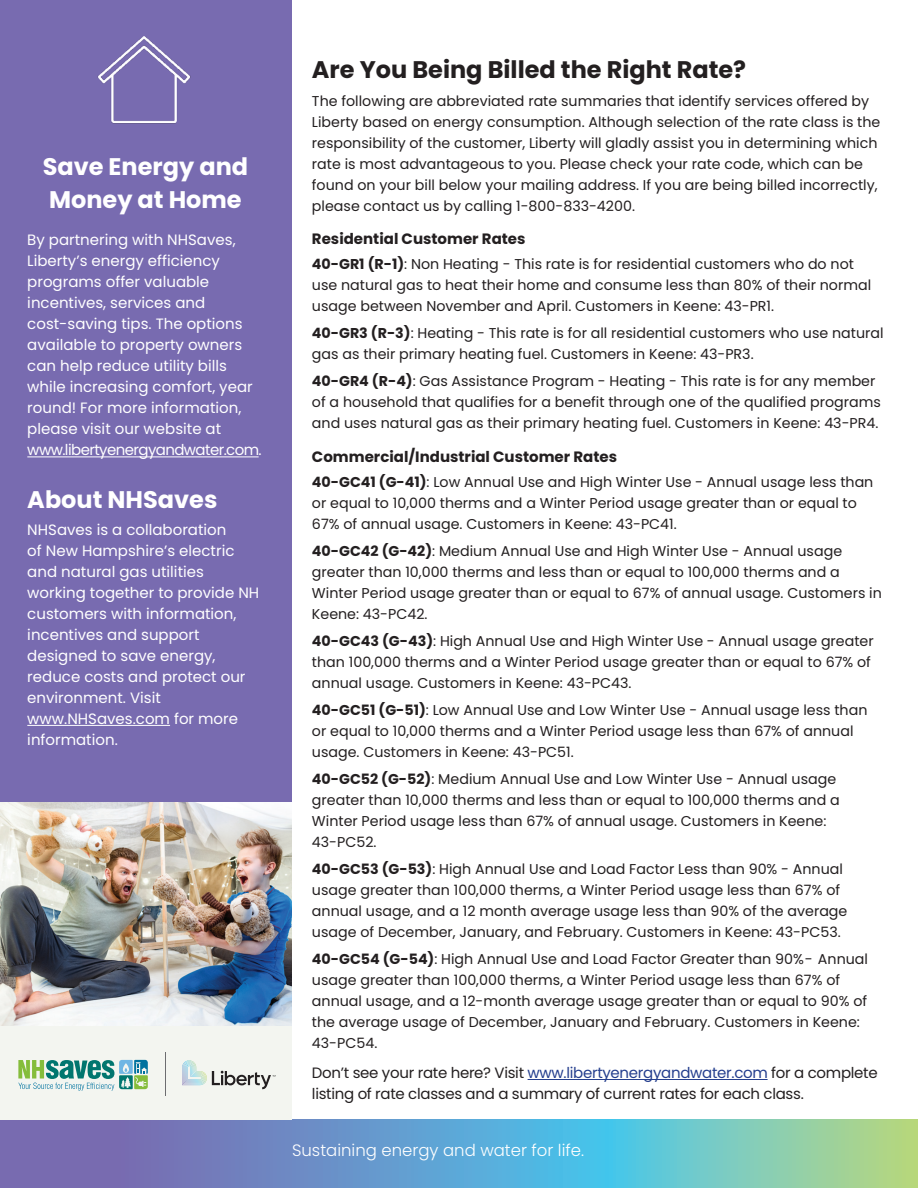
<style>
.page{position:relative;width:918px;height:1188px;background:#fff}
.page>*{position:absolute;margin:0;border:0;box-sizing:border-box;transform-origin:0 0}
.Sidebar_Header{font:700 24px/33px "Poppins";color:#fff}
.Small_header{font:700 24px "Poppins";color:#231f20}
.t1{font:300 16.5px "Poppins";color:#fff}
.Small_Text{font:15px/21px "Poppins";color:#fff}
.t2{font:15px/21px "Poppins";letter-spacing:-.02em;color:#231f20}
.Small_header-2{font:700 15px "Poppins";color:#231f20}
.Body_Text{font:14.25px/21px "Poppins";color:#231f20}
.s1{font-weight:700}
.s2{color:#253f8e}
</style>
<div class="page">
<div style="left:0;top:0;width:292px;height:1033px;background:#786bb0"></div>
<img style="left:97px;top:36px;width:93px;height:88px">
<svg style="left:0;top:1120px;width:918px;height:68px;background:#71a4c0"></svg>
<hr style="left:528px;top:1079px;width:240px;height:1px;background:#253f8e">
<hr style="left:27px;top:457px;width:232px;height:1px;background:#fff">
<hr style="left:27px;top:725px;width:143px;height:1px;background:#fff">
<img style="left:0;top:802px;width:292px;height:224px">
<div style="left:0;top:1026px;width:292px;height:94px;background:#f3f5f0"></div>
<hr style="left:165px;top:1052px;width:1px;height:44px;background:#6c6d70">
<svg style="left:18px;top:1060px;width:130px;height:31px"></svg>
<img style="left:182px;top:1060px;width:25px;height:25px">
<svg style="left:212px;top:1071px;width:63px;height:18px"></svg>
<p class="Sidebar_Header" style="left:43px;top:150px;width:207px">Save Energy and<br>Money at Home</p>
<p class="Small_Text" style="left:27px;top:230px;width:236px">By partnering with NHSaves,<br>Liberty’s energy efficiency programs offer valuable incentives, services and cost-saving tips. The options available to property owners can help reduce utility bills while increasing comfort, year round! For more information, please visit our website at www.libertyenergyandwater.com.</p>
<p class="Sidebar_Header" style="left:27px;top:483px;width:192px">About NHSaves</p>
<p class="Small_Text" style="left:27px;top:519px;width:233px">NHSaves is a collaboration<br>of New Hampshire’s electric and natural gas utilities working together to provide NH customers with information, incentives and support designed to save energy, reduce costs and protect our environment. Visit www.NHSaves.com for more information.</p>
<p class="Small_header" style="left:312px;top:56px;width:436px">Are You Being Billed the Right Rate?</p>
<p class="Body_Text" style="left:312px;top:91px;width:570px">The following are abbreviated rate summaries that identify services offered by Liberty based on energy consumption. Although selection of the rate class is the responsibility of the customer, Liberty will gladly assist you in determining which rate is most advantageous to you. Please check your rate code, which can be found on your bill below your mailing address. If you are being billed incorrectly, please contact us by calling 1-800-833-4200.</p>
<p class="Small_header-2" style="left:312px;top:230px;width:215px">Residential Customer Rates</p>
<p class="Body_Text" style="left:312px;top:254px;width:561px"><span class="s1">40-GR1 (R-1)</span>: Non Heating - This rate is for residential customers who do not use natural gas to heat their home and consume less than 80% of their normal usage between November and April. Customers in Keene: 43-PR1.</p>
<p class="Body_Text" style="left:312px;top:323px;width:573px"><span class="s1">40-GR3 (R-3)</span>: Heating - This rate is for all residential customers who use natural gas as their primary heating fuel. Customers in Keene: 43-PR3.</p>
<p class="Body_Text" style="left:312px;top:371px;width:570px"><span class="s1">40-GR4 (R-4)</span>: Gas Assistance Program - Heating - This rate is for any member of a household that qualifies for a benefit through one of the qualified programs and uses natural gas as their primary heating fuel. Customers in Keene: 43-PR4.</p>
<p class="Small_header-2" style="left:312px;top:448px;width:307px">Commercial/Industrial Customer Rates</p>
<p class="Body_Text" style="left:312px;top:472px;width:563px"><span class="s1">40-GC41 (G-41)</span>: Low Annual Use and High Winter Use - Annual usage less than or equal to 10,000 therms and a Winter Period usage greater than or equal to<br>67% of annual usage. Customers in Keene: 43-PC41.</p>
<p class="Body_Text" style="left:312px;top:541px;width:571px"><span class="s1">40-GC42 (G-42)</span>: Medium Annual Use and High Winter Use - Annual usage greater than 10,000 therms and less than or equal to 100,000 therms and a Winter Period usage greater than or equal to 67% of annual usage. Customers in Keene: 43-PC42.</p>
<p class="Body_Text" style="left:312px;top:631px;width:563px"><span class="s1">40-GC43 (G-43)</span>: High Annual Use and High Winter Use - Annual usage greater than 100,000 therms and a Winter Period usage greater than or equal to 67% of annual usage. Customers in Keene: 43-PC43.</p>
<p class="Body_Text" style="left:312px;top:700px;width:557px"><span class="s1">40-GC51 (G-51)</span>: Low Annual Use and Low Winter Use - Annual usage less than or equal to 10,000 therms and a Winter Period usage less than 67% of annual usage. Customers in Keene: 43-PC51.</p>
<p class="Body_Text" style="left:312px;top:769px;width:529px"><span class="s1">40-GC52 (G-52)</span>: Medium Annual Use and Low Winter Use - Annual usage greater than 10,000 therms and less than or equal to 100,000 therms and a Winter Period usage less than 67% of annual usage. Customers in Keene:<br>43-PC52.</p>
<p class="Body_Text" style="left:312px;top:859px;width:537px"><span class="s1">40-GC53 (G-53)</span>: High Annual Use and Load Factor Less than 90% - Annual usage greater than 100,000 therms, a Winter Period usage less than 67% of annual usage, and a 12 month average usage less than 90% of the average usage of December, January, and February. Customers in Keene: 43-PC53.</p>
<p class="Body_Text" style="left:312px;top:949px;width:558px"><span class="s1">40-GC54 (G-54)</span>: High Annual Use and Load Factor Greater than 90%- Annual usage greater than 100,000 therms, a Winter Period usage less than 67% of annual usage, and a 12-month average usage greater than or equal to 90% of the average usage of December, January and February. Customers in Keene:<br>43-PC54.</p>
<p class="t2" style="left:312px;top:1062px;width:567px">Don’t see your rate here? Visit <span class="s2">www.libertyenergyandwater.com</span> for a complete listing of rate classes and a summary of current rates for each class.</p>
<p class="t1" style="left:292px;top:1141px;width:294px">Sustaining energy and water for life.</p>
</div>
